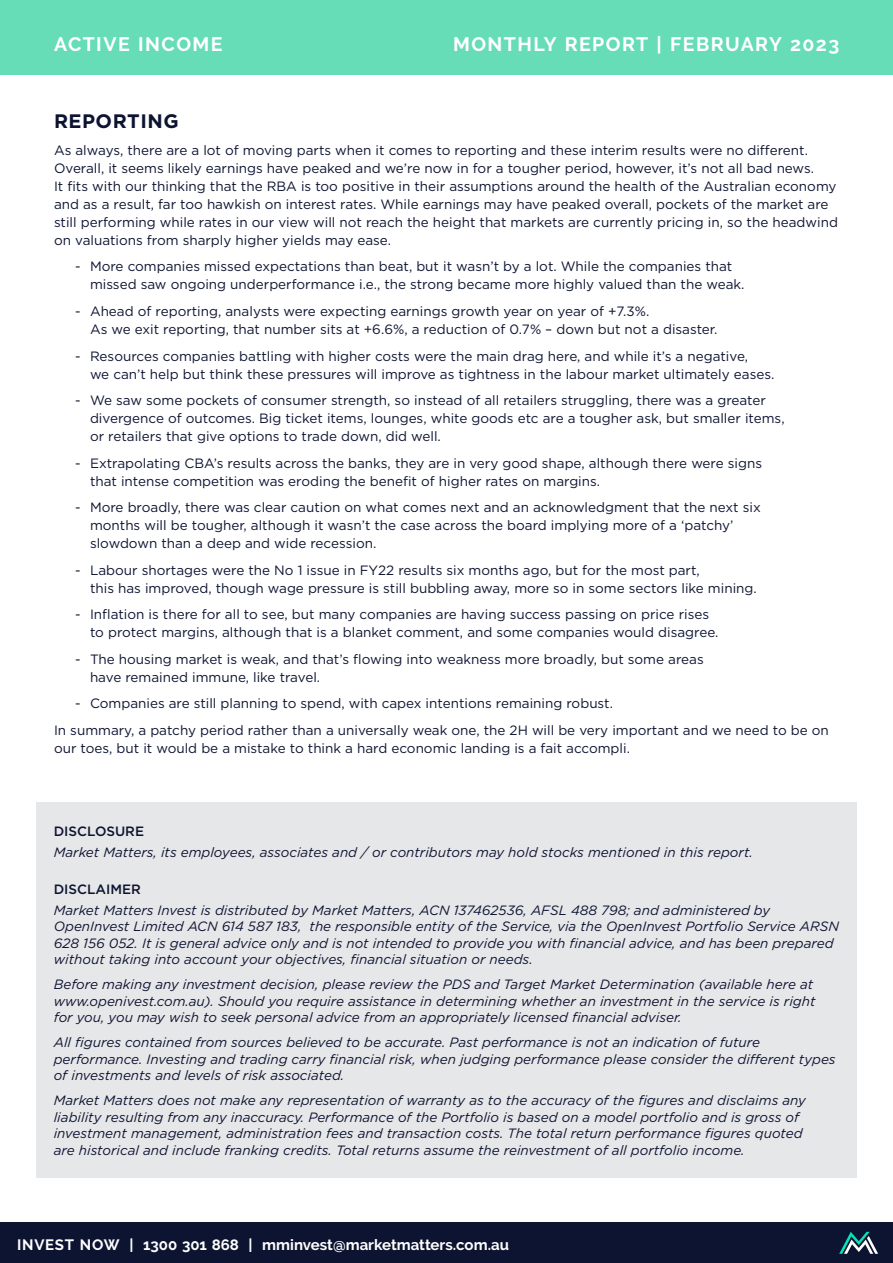
<style>
.page{position:relative;width:893px;height:1263px;background:#fff}
.page>*{position:absolute;margin:0;border:0;box-sizing:border-box;transform-origin:0 0}
.t1{font:700 19.5px "Raleway";letter-spacing:.075em;color:#fff}
.t2{font:700 19.5px "Gotham";letter-spacing:.025em;color:#0d1431}
.t3{font:700 15px "Raleway";color:#fff}
.t4{font:13.5px/18px "Gotham";color:#0d1431}
.t5{font:italic 13.5px/16.5px "Gotham";color:#0d1431}
.t6{font:500 13.5px "Gotham";color:#0d1431}
</style>
<div class="page">
<div style="left:0;top:0;width:893px;height:74px;background:#66ddb7"></div>
<div style="left:0;top:1222px;width:893px;height:41px;background:#0d1431"></div>
<svg style="left:839px;top:1232px;width:39px;height:22px"></svg>
<div style="left:36px;top:802px;width:821px;height:375px;background:#e6e7e9"></div>
<h1 class="t1" style="left:54px;top:33px;width:170px">ACTIVE INCOME</h1>
<h1 class="t1" style="left:453px;top:33px;width:388px">MONTHLY REPORT | FEBRUARY 2023</h1>
<p class="t2" style="left:54px;top:109px;width:126px">REPORTING</p>
<p class="t4" style="left:54px;top:141px;width:785px">As always, there are a lot of moving parts when it comes to reporting and these interim results were no different.<br>Overall, it seems likely earnings have peaked and we’re now in for a tougher period, however, it’s not all bad news.<br>It fits with our thinking that the RBA is too positive in their assumptions around the health of the Australian economy and as a result, far too hawkish on interest rates. While earnings may have peaked overall, pockets of the market are still performing while rates in our view will not reach the height that markets are currently pricing in, so the headwind on valuations from sharply higher yields may ease.</p>
<p class="t4" style="left:90px;top:257px;width:656px;text-indent:-15px">- More companies missed expectations than beat, but it wasn’t by a lot. While the companies that missed saw ongoing underperformance i.e., the strong became more highly valued than the weak.</p>
<p class="t4" style="left:90px;top:302px;width:629px;text-indent:-15px">- Ahead of reporting, analysts were expecting earnings growth year on year of +7.3%.<br>As we exit reporting, that number sits at +6.6%, a reduction of 0.7% – down but not a disaster.</p>
<p class="t4" style="left:90px;top:346px;width:686px;text-indent:-15px">- Resources companies battling with higher costs were the main drag here, and while it’s a negative,<br>we can’t help but think these pressures will improve as tightness in the labour market ultimately eases.</p>
<p class="t4" style="left:90px;top:391px;width:696px;text-indent:-15px">- We saw some pockets of consumer strength, so instead of all retailers struggling, there was a greater divergence of outcomes. Big ticket items, lounges, white goods etc are a tougher ask, but smaller items, or retailers that give options to trade down, did well.</p>
<p class="t4" style="left:90px;top:453px;width:674px;text-indent:-15px">- Extrapolating CBA’s results across the banks, they are in very good shape, although there were signs that intense competition was eroding the benefit of higher rates on margins.</p>
<p class="t4" style="left:90px;top:498px;width:672px;text-indent:-15px">- More broadly, there was clear caution on what comes next and an acknowledgment that the next six months will be tougher, although it wasn’t the case across the board implying more of a ‘patchy’ slowdown than a deep and wide recession.</p>
<p class="t4" style="left:90px;top:560px;width:668px;text-indent:-15px">- Labour shortages were the No 1 issue in FY22 results six months ago, but for the most part,<br>this has improved, though wage pressure is still bubbling away, more so in some sectors like mining.</p>
<p class="t4" style="left:90px;top:605px;width:630px;text-indent:-15px">- Inflation is there for all to see, but many companies are having success passing on price rises to protect margins, although that is a blanket comment, and some companies would disagree.</p>
<p class="t4" style="left:90px;top:649px;width:615px;text-indent:-15px">- The housing market is weak, and that’s flowing into weakness more broadly, but some areas have remained immune, like travel.</p>
<p class="t4" style="left:75px;top:694px;width:539px">- Companies are still planning to spend, with capex intentions remaining robust.</p>
<p class="t4" style="left:54px;top:720px;width:776px">In summary, a patchy period rather than a universally weak one, the 2H will be very important and we need to be on our toes, but it would be a mistake to think a hard economic landing is a fait accompli.</p>
<p class="t6" style="left:54px;top:822px;width:92px">DISCLOSURE</p>
<p class="t5" style="left:54px;top:843px;width:701px">Market Matters, its employees, associates and / or contributors may hold stocks mentioned in this report.</p>
<p class="t6" style="left:54px;top:880px;width:89px">DISCLAIMER</p>
<p class="t5" style="left:54px;top:901px;width:787px">Market Matters Invest is distributed by Market Matters, ACN 137462536, AFSL 488 798; and administered by OpenInvest Limited ACN 614 587 183, the responsible entity of the Service, via the OpenInvest Portfolio Service ARSN 628 156 052. It is general advice only and is not intended to provide you with financial advice, and has been prepared without taking into account your objectives, financial situation or needs.</p>
<p class="t5" style="left:54px;top:976px;width:763px">Before making any investment decision, please review the PDS and Target Market Determination (available here at www.openivest.com.au). Should you require assistance in determining whether an investment in the service is right for you, you may wish to seek personal advice from an appropriately licensed financial adviser.</p>
<p class="t5" style="left:54px;top:1034px;width:783px">All figures contained from sources believed to be accurate. Past performance is not an indication of future performance. Investing and trading carry financial risk, when judging performance please consider the different types of investments and levels of risk associated.</p>
<p class="t5" style="left:54px;top:1092px;width:754px">Market Matters does not make any representation of warranty as to the accuracy of the figures and disclaims any liability resulting from any inaccuracy. Performance of the Portfolio is based on a model portfolio and is gross of investment management, administration fees and transaction costs. The total return performance figures quoted are historical and include franking credits. Total returns assume the reinvestment of all portfolio income.</p>
<p class="t3" style="left:17px;top:1236px;width:493px">INVEST NOW | 1300 301 868 | mminvest@marketmatters.com.au</p>
</div>
